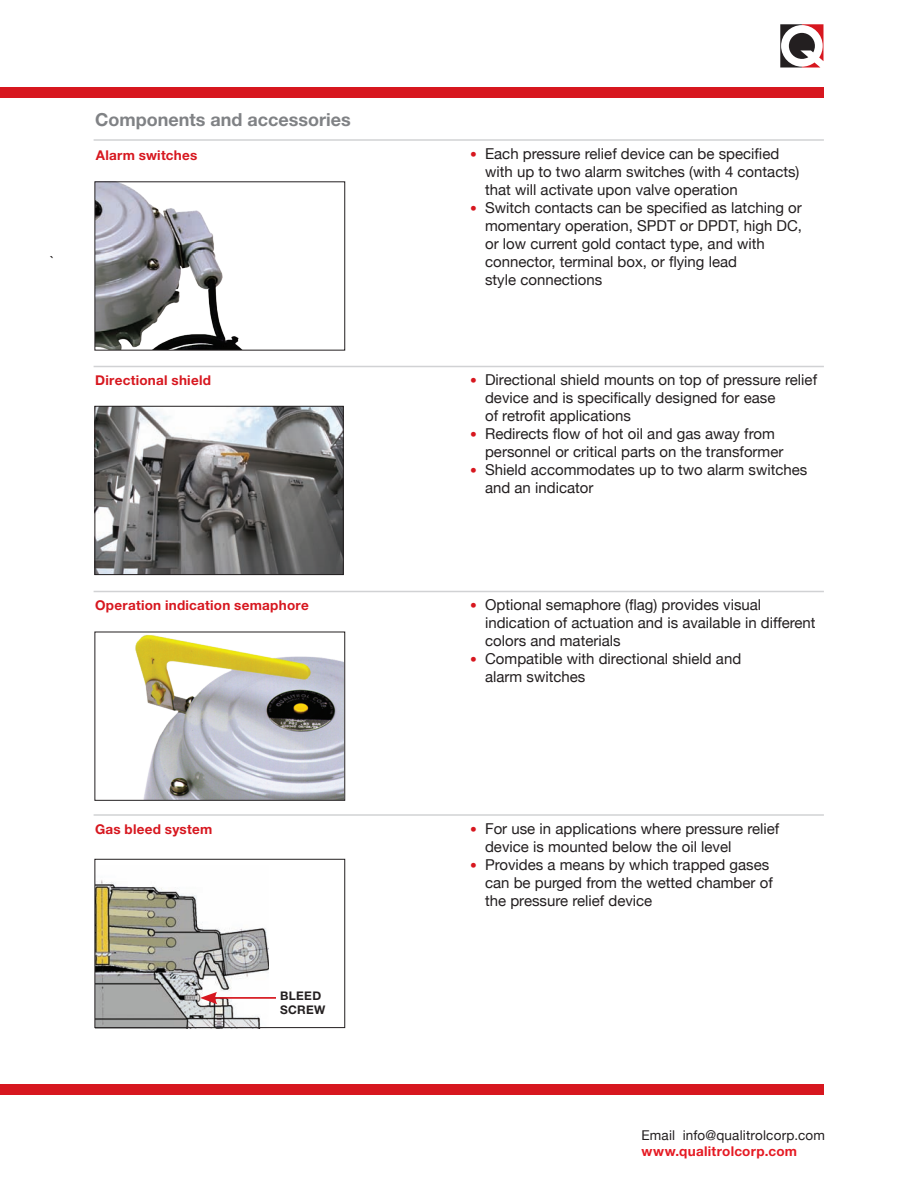
<style>
.page{position:relative;width:918px;height:1188px;background:#fff}
.page>*{position:absolute;margin:0;border:0;box-sizing:border-box;transform-origin:0 0}
.t1{font:700 18px "Helvetica Neue";color:#808285}
.t2{font:15px/18px "Helvetica Neue";color:#231f20}
.t3{font:700 13.5px "Helvetica Neue";letter-spacing:.02em;color:#d7171f}
.t4{font:13.5px "Helvetica Neue";letter-spacing:.015em;color:#231f20}
.t5{font:700 13.5px "Helvetica Neue";letter-spacing:.02em;color:#e51a23}
.t6{font:700 11.85px/14.2px "Helvetica Neue";letter-spacing:.025em;color:#231f20}
.s1{font-size:13.5px;color:#d7171f}
</style>
<div class="page">
<svg style="left:780px;top:24px;width:44px;height:44px"></svg>
<div style="left:0;top:1084px;width:824px;height:11px;background:#d7171f"></div>
<hr style="left:94px;top:139px;width:730px;height:2px;background:#d1d2d4">
<hr style="left:94px;top:366px;width:730px;height:1px;background:#d1d2d4">
<hr style="left:94px;top:591px;width:730px;height:1px;background:#d1d2d4">
<hr style="left:94px;top:814px;width:730px;height:2px;background:#d1d2d4">
<img style="left:96px;top:183px;width:146px;height:166px">
<div style="left:94px;top:181px;width:251px;height:170px;border:1px solid #231f20"></div>
<img style="left:96px;top:408px;width:246px;height:165px">
<div style="left:94px;top:406px;width:250px;height:169px;border:1px solid #231f20"></div>
<img style="left:129px;top:631px;width:215px;height:168px">
<div style="left:94px;top:632px;width:251px;height:169px;border:1px solid #231f20"></div>
<img style="left:95px;top:880px;width:173px;height:149px">
<div style="left:94px;top:859px;width:251px;height:169px;border:1px solid #231f20"></div>
<hr style="left:211px;top:997px;width:65px;height:2px;background:#d71920">
<svg style="left:200px;top:992px;width:17px;height:12px"></svg>
<div style="left:0;top:87px;width:824px;height:10px;background:#d7171f"></div>
<p class="t1" style="left:95px;top:108px;width:257px">Components and accessories</p>
<p class="t3" style="left:96px;top:147px;width:103px">Alarm switches</p>
<p class="t2" style="left:485px;top:144px;width:316px;text-indent:-15px"><span class="s1">•</span> Each pressure relief device can be specified with up to two alarm switches (with 4 contacts) that will activate upon valve operation</p>
<p class="t2" style="left:485px;top:198px;width:319px;text-align:justify;text-indent:-15px"><span class="s1">•</span> Switch contacts can be specified as latching or momentary operation, SPDT or DPDT, high DC, or low current gold contact type, and with</p>
<p class="t2" style="left:50px;top:252px;width:5px">`</p>
<p class="t2" style="left:485px;top:252px;width:253px">connector, terminal box, or flying lead style connections</p>
<p class="t3" style="left:95px;top:372px;width:117px">Directional shield</p>
<p class="t2" style="left:485px;top:371px;width:334px;text-indent:-15px"><span class="s1">•</span> Directional shield mounts on top of pressure relief device and is specifically designed for ease<br>of retrofit applications</p>
<p class="t2" style="left:485px;top:425px;width:300px;text-indent:-15px"><span class="s1">•</span> Redirects flow of hot oil and gas away from personnel or critical parts on the transformer</p>
<p class="t2" style="left:485px;top:461px;width:324px;text-indent:-15px"><span class="s1">•</span> Shield accommodates up to two alarm switches and an indicator</p>
<p class="t3" style="left:95px;top:597px;width:215px">Operation indication semaphore</p>
<p class="t2" style="left:485px;top:596px;width:332px;text-indent:-15px"><span class="s1">•</span> Optional semaphore (flag) provides visual indication of actuation and is available in different colors and materials</p>
<p class="t2" style="left:485px;top:650px;width:258px;text-indent:-15px"><span class="s1">•</span> Compatible with directional shield and alarm switches</p>
<p class="t3" style="left:95px;top:821px;width:119px">Gas bleed system</p>
<p class="t2" style="left:485px;top:819px;width:296px;text-indent:-15px"><span class="s1">•</span> For use in applications where pressure relief device is mounted below the oil level</p>
<p class="t2" style="left:485px;top:855px;width:289px;text-indent:-15px"><span class="s1">•</span> Provides a means by which trapped gases can be purged from the wetted chamber of the pressure relief device</p>
<p class="t6" style="left:280px;top:988px;width:47px">BLEED<br>SCREW</p>
<p class="t4" style="left:642px;top:1127px;width:185px">Email info@qualitrolcorp.com</p>
<p class="t5" style="left:642px;top:1143px;width:157px">www.qualitrolcorp.com</p>
</div>
